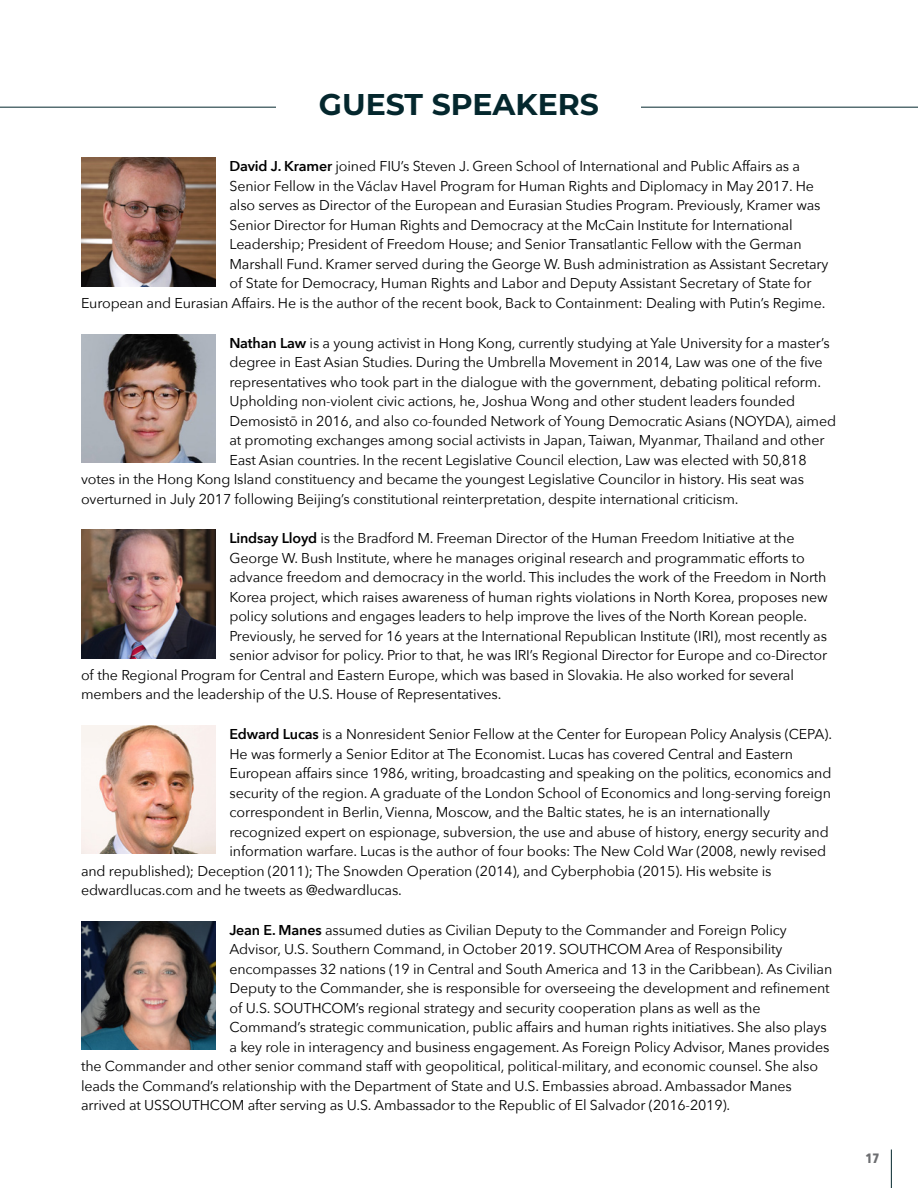
<style>
.page{position:relative;width:918px;height:1188px;background:#fff}
.page>*{position:absolute;margin:0;border:0;box-sizing:border-box;transform-origin:0 0}
.t1{font:700 30px "Montserrat";color:#04272d}
.t2{font:14.25px "Avenir Next";letter-spacing:-.01em;color:#000}
.t3{font:700 13.5px "Avenir Next Condensed";color:#6d6e71}
.s1{font-weight:600}
</style>
<div class="page">
<hr style="left:0;top:107px;width:918px;height:1px;background:#04272d">
<div style="left:277px;top:86px;width:364px;height:39px;background:#fff"></div>
<img style="left:81px;top:158px;width:135px;height:128px">
<img style="left:81px;top:334px;width:135px;height:128px">
<img style="left:81px;top:530px;width:135px;height:128px">
<img style="left:81px;top:726px;width:135px;height:128px">
<img style="left:81px;top:921px;width:135px;height:129px">
<hr style="left:891px;top:1150px;width:1px;height:38px;background:#04272d">
<h1 class="t1" style="left:319px;top:82px;width:282px">GUEST SPEAKERS</h1>
<p class="t2" style="left:229px;top:154px;width:572px"><span class="s1">David J. Kramer</span> joined FIU’s Steven J. Green School of International and Public Affairs as a</p>
<p class="t2" style="left:230px;top:174px;width:586px">Senior Fellow in the Václav Havel Program for Human Rights and Diplomacy in May 2017. He</p>
<p class="t2" style="left:230px;top:193px;width:593px">also serves as Director of the European and Eurasian Studies Program. Previously, Kramer was</p>
<p class="t2" style="left:230px;top:213px;width:565px">Senior Director for Human Rights and Democracy at the McCain Institute for International</p>
<p class="t2" style="left:230px;top:232px;width:574px">Leadership; President of Freedom House; and Senior Transatlantic Fellow with the German</p>
<p class="t2" style="left:230px;top:252px;width:601px">Marshall Fund. Kramer served during the George W. Bush administration as Assistant Secretary</p>
<p class="t2" style="left:230px;top:271px;width:584px">of State for Democracy, Human Rights and Labor and Deputy Assistant Secretary of State for</p>
<p class="t2" style="left:81px;top:291px;width:746px">European and Eurasian Affairs. He is the author of the recent book, Back to Containment: Dealing with Putin’s Regime.</p>
<p class="t2" style="left:229px;top:331px;width:602px"><span class="s1">Nathan Law</span> is a young activist in Hong Kong, currently studying at Yale University for a master’s</p>
<p class="t2" style="left:230px;top:350px;width:595px">degree in East Asian Studies. During the Umbrella Movement in 2014, Law was one of the five</p>
<p class="t2" style="left:230px;top:370px;width:593px">representatives who took part in the dialogue with the government, debating political reform.</p>
<p class="t2" style="left:230px;top:389px;width:567px">Upholding non-violent civic actions, he, Joshua Wong and other student leaders founded</p>
<p class="t2" style="left:230px;top:409px;width:608px">Demosistō in 2016, and also co-founded Network of Young Democratic Asians (NOYDA), aimed</p>
<p class="t2" style="left:230px;top:428px;width:597px">at promoting exchanges among social activists in Japan, Taiwan, Myanmar, Thailand and other</p>
<p class="t2" style="left:230px;top:448px;width:579px">East Asian countries. In the recent Legislative Council election, Law was elected with 50,818</p>
<p class="t2" style="left:81px;top:467px;width:725px">votes in the Hong Kong Island constituency and became the youngest Legislative Councilor in history. His seat was</p>
<p class="t2" style="left:81px;top:487px;width:659px">overturned in July 2017 following Beijing’s constitutional reinterpretation, despite international criticism.</p>
<p class="t2" style="left:229px;top:526px;width:567px"><span class="s1">Lindsay Lloyd</span> is the Bradford M. Freeman Director of the Human Freedom Initiative at the</p>
<p class="t2" style="left:230px;top:546px;width:577px">George W. Bush Institute, where he manages original research and programmatic efforts to</p>
<p class="t2" style="left:230px;top:565px;width:599px">advance freedom and democracy in the world. This includes the work of the Freedom in North</p>
<p class="t2" style="left:230px;top:585px;width:600px">Korea project, which raises awareness of human rights violations in North Korea, proposes new</p>
<p class="t2" style="left:230px;top:604px;width:579px">policy solutions and engages leaders to help improve the lives of the North Korean people.</p>
<p class="t2" style="left:230px;top:624px;width:599px">Previously, he served for 16 years at the International Republican Institute (IRI), most recently as</p>
<p class="t2" style="left:230px;top:643px;width:599px">senior advisor for policy. Prior to that, he was IRI’s Regional Director for Europe and co-Director</p>
<p class="t2" style="left:81px;top:663px;width:714px">of the Regional Program for Central and Eastern Europe, which was based in Slovakia. He also worked for several</p>
<p class="t2" style="left:81px;top:682px;width:422px">members and the leadership of the U.S. House of Representatives.</p>
<p class="t2" style="left:229px;top:722px;width:604px"><span class="s1">Edward Lucas</span> is a Nonresident Senior Fellow at the Center for European Policy Analysis (CEPA).</p>
<p class="t2" style="left:230px;top:742px;width:565px">He was formerly a Senior Editor at The Economist. Lucas has covered Central and Eastern</p>
<p class="t2" style="left:230px;top:761px;width:604px">European affairs since 1986, writing, broadcasting and speaking on the politics, economics and</p>
<p class="t2" style="left:230px;top:781px;width:603px">security of the region. A graduate of the London School of Economics and long-serving foreign</p>
<p class="t2" style="left:230px;top:800px;width:542px">correspondent in Berlin, Vienna, Moscow, and the Baltic states, he is an internationally</p>
<p class="t2" style="left:230px;top:820px;width:601px">recognized expert on espionage, subversion, the use and abuse of history, energy security and</p>
<p class="t2" style="left:230px;top:839px;width:598px">information warfare. Lucas is the author of four books: The New Cold War (2008, newly revised</p>
<p class="t2" style="left:81px;top:859px;width:692px">and republished); Deception (2011); The Snowden Operation (2014), and Cyberphobia (2015). His website is</p>
<p class="t2" style="left:81px;top:878px;width:322px">edwardlucas.com and he tweets as @edwardlucas.</p>
<p class="t2" style="left:229px;top:918px;width:559px"><span class="s1">Jean E. Manes</span> assumed duties as Civilian Deputy to the Commander and Foreign Policy</p>
<p class="t2" style="left:230px;top:937px;width:555px">Advisor, U.S. Southern Command, in October 2019. SOUTHCOM Area of Responsibility</p>
<p class="t2" style="left:230px;top:957px;width:604px">encompasses 32 nations (19 in Central and South America and 13 in the Caribbean). As Civilian</p>
<p class="t2" style="left:230px;top:976px;width:602px">Deputy to the Commander, she is responsible for overseeing the development and refinement</p>
<p class="t2" style="left:230px;top:996px;width:533px">of U.S. SOUTHCOM’s regional strategy and security cooperation plans as well as the</p>
<p class="t2" style="left:230px;top:1015px;width:599px">Command’s strategic communication, public affairs and human rights initiatives. She also plays</p>
<p class="t2" style="left:230px;top:1035px;width:602px">a key role in interagency and business engagement. As Foreign Policy Advisor, Manes provides</p>
<p class="t2" style="left:81px;top:1054px;width:739px">the Commander and other senior command staff with geopolitical, political-military, and economic counsel. She also</p>
<p class="t2" style="left:81px;top:1074px;width:712px">leads the Command’s relationship with the Department of State and U.S. Embassies abroad. Ambassador Manes</p>
<p class="t2" style="left:81px;top:1093px;width:651px">arrived at USSOUTHCOM after serving as U.S. Ambassador to the Republic of El Salvador (2016-2019).</p>
<p class="t3" style="left:865px;top:1150px;width:16px">17</p>
</div>
